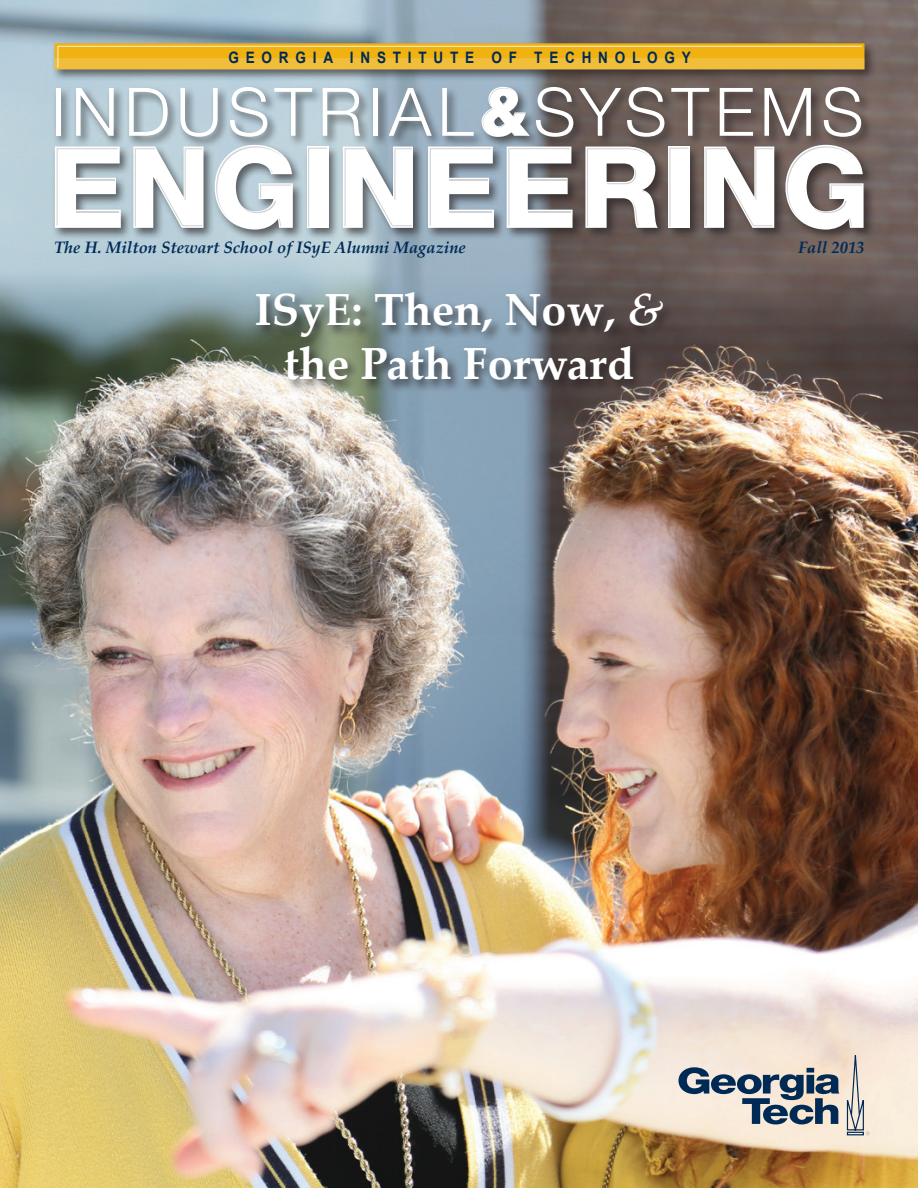
<style>
.page{position:relative;width:918px;height:1188px;background:#fff}
.page>*{position:absolute;margin:0;border:0;box-sizing:border-box;transform-origin:0 0}
.t1{font:700 45px/54px "Palatino Linotype";color:#fff;text-align:center}
.t2{font:italic 700 16.5px "Palatino Linotype";color:#002a56}
.t3{font:700 15.75px "Arial";letter-spacing:.5em;color:#002a56;scale:.86 1}
.s1{font-style:italic}
</style>
<div class="page">
<img style="left:0;top:0;width:918px;height:250px">
<img style="left:0;top:250px;width:918px;height:938px">
<div style="left:254px;top:290px;width:422px;height:104px;background:#231f20;opacity:.75"></div>
<svg style="left:678px;top:1067px;width:161px;height:57px;background:#989fa5"></svg>
<svg style="left:846px;top:1055px;width:24px;height:80px;background:#cdc7c0"></svg>
<div style="left:51px;top:41px;width:826px;height:201px;background:#231f20;opacity:.65"></div>
<div style="left:307px;top:147px;width:21px;height:81px;background:#fff"></div>
<div style="left:668px;top:147px;width:21px;height:81px;background:#fff"></div>
<svg style="left:55px;top:43px;width:810px;height:26px;background:#eeb82b"></svg>
<hr style="left:56px;top:88px;width:4px;height:48px;background:#fff">
<svg style="left:76px;top:88px;width:38px;height:48px"></svg>
<svg style="left:129px;top:88px;width:39px;height:48px"></svg>
<svg style="left:180px;top:88px;width:38px;height:49px"></svg>
<svg style="left:230px;top:87px;width:37px;height:50px"></svg>
<svg style="left:274px;top:88px;width:38px;height:48px"></svg>
<svg style="left:323px;top:88px;width:37px;height:48px"></svg>
<hr style="left:374px;top:88px;width:4px;height:48px;background:#fff">
<svg style="left:389px;top:88px;width:43px;height:48px"></svg>
<svg style="left:442px;top:88px;width:32px;height:48px"></svg>
<svg style="left:579px;top:88px;width:42px;height:48px"></svg>
<svg style="left:627px;top:87px;width:37px;height:50px"></svg>
<svg style="left:671px;top:88px;width:38px;height:48px"></svg>
<svg style="left:720px;top:88px;width:33px;height:48px"></svg>
<svg style="left:764px;top:88px;width:47px;height:48px"></svg>
<svg style="left:823px;top:87px;width:38px;height:50px"></svg>
<svg style="left:133px;top:147px;width:71px;height:81px"></svg>
<svg style="left:343px;top:147px;width:70px;height:81px"></svg>
<svg style="left:704px;top:147px;width:70px;height:81px"></svg>
<svg style="left:215px;top:145px;width:78px;height:85px"></svg>
<svg style="left:308px;top:148px;width:19px;height:79px"></svg>
<svg style="left:585px;top:147px;width:73px;height:81px"></svg>
<svg style="left:55px;top:147px;width:66px;height:81px"></svg>
<hr style="left:76px;top:179px;width:38px;height:1px;background:#d1d2d4">
<hr style="left:76px;top:212px;width:43px;height:1px;background:#d1d2d4">
<svg style="left:428px;top:147px;width:66px;height:81px"></svg>
<hr style="left:449px;top:179px;width:39px;height:1px;background:#d1d2d4">
<hr style="left:449px;top:212px;width:43px;height:1px;background:#d1d2d4">
<svg style="left:507px;top:147px;width:66px;height:81px"></svg>
<hr style="left:528px;top:179px;width:38px;height:1px;background:#d1d2d4">
<hr style="left:528px;top:212px;width:43px;height:1px;background:#d1d2d4">
<svg style="left:482px;top:87px;width:91px;height:50px"></svg>
<svg style="left:669px;top:148px;width:19px;height:79px"></svg>
<svg style="left:785px;top:145px;width:79px;height:85px"></svg>
<p class="t3" style="left:229px;top:47px;width:539px">GEORGIA INSTITUTE OF TECHNOLOGY</p>
<p class="t2" style="left:54px;top:236px;width:413px">The H. Milton Stewart School of ISyE Alumni Magazine</p>
<p class="t2" style="left:798px;top:236px;width:68px">Fall 2013</p>
<h1 class="t1" style="left:254px;top:282px;width:411px">ISyE: Then, Now, <span class="s1">&amp; </span>the Path Forward</h1>
</div>
